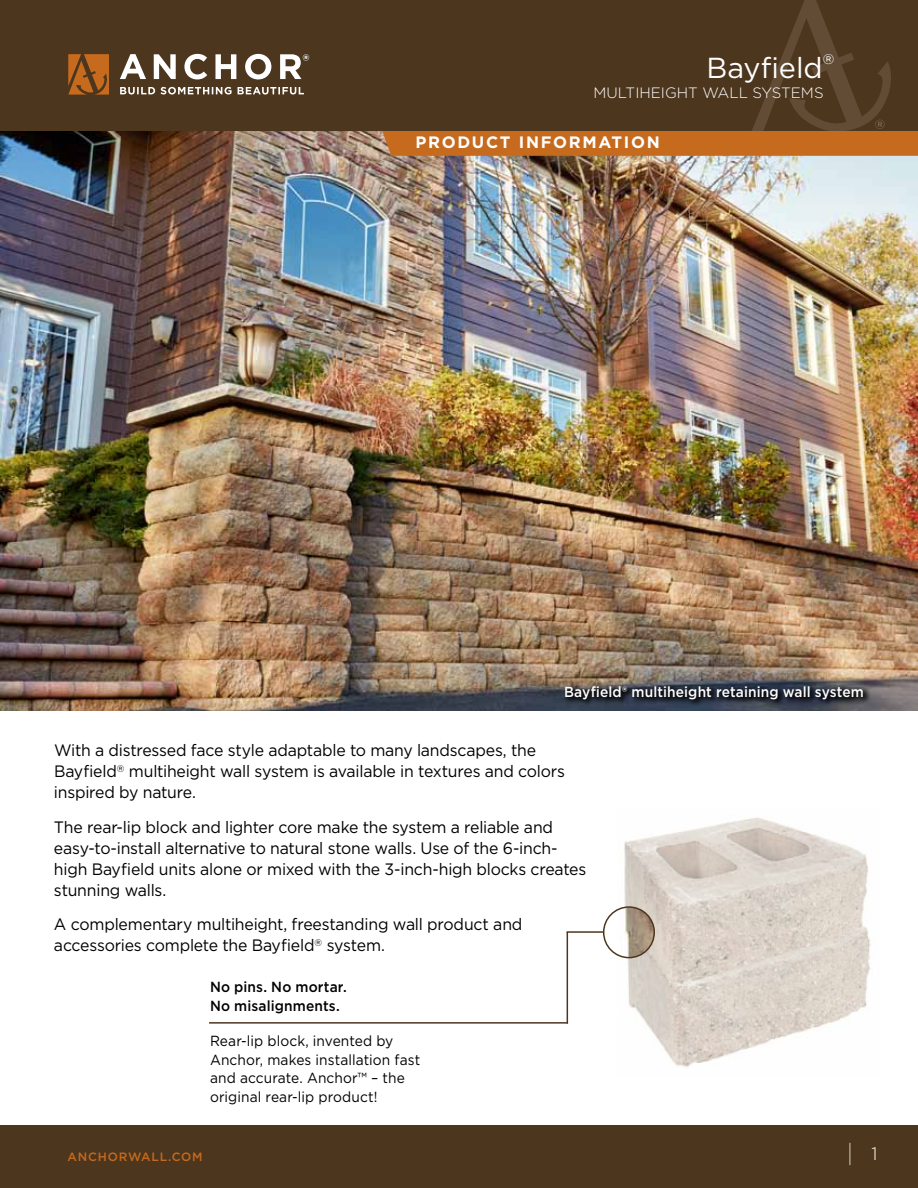
<style>
.page{position:relative;width:918px;height:1188px;background:#fff}
.page>*{position:absolute;margin:0;border:0;box-sizing:border-box;transform-origin:0 0}
.t1{font:28.95px "Gotham";color:#fff}
.t2{font:200 24px "Gotham";color:#fff}
.t3{font:16.5px/21px "Gotham";letter-spacing:-.015em;color:#000;scale:.96 1}
.t4{font:700 16.5px "Gotham";letter-spacing:.1em;color:#fff}
.t5{font:300 15px "Gotham";color:#fff}
.t6{font:14.7px/18.8px "Gotham";letter-spacing:.005em;color:#000;scale:.94 1}
.t7{font:500 14.7px "Gotham";letter-spacing:.01em;color:#fff;scale:.94 1}
.t8{font:500 14.7px/18.8px "Gotham";letter-spacing:.01em;color:#000;scale:.94 1}
.t9{font:13.95px "Gotham";color:#fff}
.t10{font:500 12px "Gotham";letter-spacing:.07em;color:#c66a1d}
.s1{font-weight:300;font-size:18px}
</style>
<div class="page">
<img style="left:0;top:131px;width:918px;height:580px">
<div style="left:562px;top:683px;width:308px;height:24px;background:#000;opacity:.8"></div>
<hr style="left:209px;top:1022px;width:359px;height:2px;background:#4d361e">
<img style="left:617px;top:817px;width:254px;height:250px">
<img style="left:620px;top:907px;width:34px;height:51px">
<div style="left:603px;top:906px;width:52px;height:52px;border:2px solid #4d361e;border-radius:50%"></div>
<hr style="left:567px;top:932px;width:1px;height:92px;background:#4d361e">
<hr style="left:567px;top:931px;width:37px;height:2px;background:#4d361e">
<div style="left:0;top:0;width:918px;height:131px;background:#4d361e"></div>
<div style="left:0;top:1125px;width:918px;height:63px;background:#4d361e"></div>
<svg style="left:120px;top:54px;width:26px;height:25px"></svg>
<svg style="left:154px;top:54px;width:22px;height:25px"></svg>
<svg style="left:184px;top:54px;width:23px;height:25px"></svg>
<svg style="left:215px;top:54px;width:21px;height:25px"></svg>
<svg style="left:245px;top:54px;width:26px;height:25px"></svg>
<svg style="left:68px;top:54px;width:41px;height:41px"></svg>
<svg style="left:120px;top:87px;width:184px;height:8px"></svg>
<svg style="left:280px;top:54px;width:29px;height:25px"></svg>
<svg style="left:381px;top:0;width:537px;height:156px"></svg>
<h1 class="t1" style="left:707px;top:52px;width:118px">Bayfield</h1>
<p class="t9" style="left:823px;top:52px;width:13px">®</p>
<p class="t5" style="left:593px;top:83px;width:11px">MULTIHEIGHT</p>
<p class="t5" style="left:702px;top:83px;width:123px">WALL SYSTEMS</p>
<p class="t4" style="left:415px;top:131px;width:246px">PRODUCT INFORMATION</p>
<p class="t7" style="left:564px;top:682px;width:321px">Bayfield® multiheight retaining wall system</p>
<p class="t3" style="left:54px;top:740px;width:534px">With a distressed face style adaptable to many landscapes, the<br>Bayfield<sup>®</sup> multiheight wall system is available in textures and colors inspired by nature.</p>
<p class="t3" style="left:54px;top:816px;width:556px">The rear-lip block and lighter core make the system a reliable and easy-to-install alternative to natural stone walls. Use of the 6-inch&shy;high Bayfield units alone or mixed with the 3-inch-high blocks creates stunning walls.</p>
<p class="t3" style="left:54px;top:914px;width:489px">A complementary multiheight, freestanding wall product and accessories complete the Bayfield<sup>®</sup> system.</p>
<p class="t8" style="left:210px;top:977px;width:147px">No pins. No mortar.<br>No misalignments.</p>
<p class="t6" style="left:210px;top:1031px;width:225px">Rear-lip block, invented by<br>Anchor, makes installation fast and accurate. Anchor™ – the original rear-lip product!</p>
<p class="t10" style="left:68px;top:1149px;width:137px">anchorWALL.com</p>
<h2 class="t2" style="left:847px;top:1138px;width:32px">| <span class="s1">1</span></h2>
</div>
